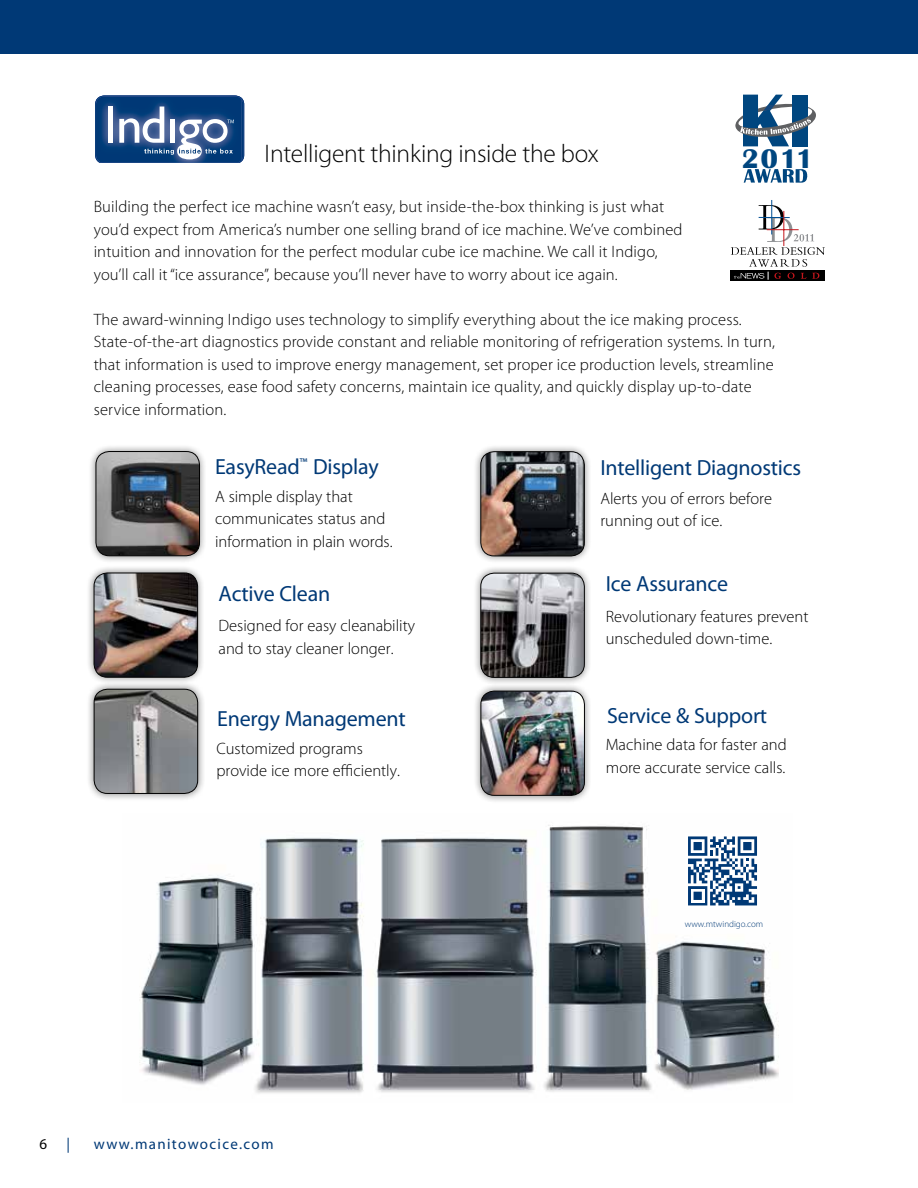
<style>
.page{position:relative;width:918px;height:1188px;background:#fff}
.page>*{position:absolute;margin:0;border:0;box-sizing:border-box;transform-origin:0 0}
.t1{font:700 27.9px "Britannic";color:#00467f}
.t2{font:300 25.5px "Myriad Pro";letter-spacing:-.01em;color:#000}
.t3{font:21.9px "Myriad Pro";letter-spacing:-.01em;color:#003976}
.t4{font:300 16.5px/22.5px "Myriad Pro";letter-spacing:.01em;color:#000}
.t5{font:15px "Myriad";letter-spacing:.09em;color:#003976}
.t6{font:15px "Myriad";color:#000}
.t7{font:300 9px "Myriad Pro";color:#003976}
.s1{color:#003976}
</style>
<div class="page">
<img style="left:139px;top:825px;width:640px;height:269px">
<div style="left:88px;top:443px;width:120px;height:121px;background:#000;opacity:.48"></div>
<img style="left:96px;top:452px;width:104px;height:104px">
<div style="left:96px;top:451px;width:104px;height:105px;border:1px solid #000;border-radius:13px"></div>
<div style="left:473px;top:444px;width:120px;height:120px;background:#000;opacity:.48"></div>
<img style="left:481px;top:452px;width:103px;height:104px">
<div style="left:480px;top:451px;width:105px;height:105px;border:1px solid #000;border-radius:13px"></div>
<div style="left:86px;top:565px;width:120px;height:120px;background:#000;opacity:.48"></div>
<img style="left:94px;top:573px;width:104px;height:104px">
<div style="left:94px;top:573px;width:104px;height:105px;border:1px solid #000;border-radius:13px"></div>
<div style="left:473px;top:565px;width:120px;height:120px;background:#000;opacity:.48"></div>
<img style="left:481px;top:573px;width:103px;height:104px">
<div style="left:480px;top:573px;width:105px;height:105px;border:1px solid #000;border-radius:13px"></div>
<div style="left:86px;top:681px;width:120px;height:120px;background:#000;opacity:.48"></div>
<img style="left:94px;top:689px;width:104px;height:104px">
<div style="left:94px;top:689px;width:104px;height:105px;border:1px solid #000;border-radius:13px"></div>
<div style="left:473px;top:683px;width:120px;height:120px;background:#000;opacity:.48"></div>
<img style="left:481px;top:691px;width:103px;height:104px">
<div style="left:481px;top:691px;width:104px;height:105px;border:1px solid #000;border-radius:13px"></div>
<svg style="left:744px;top:169px;width:64px;height:14px"></svg>
<svg style="left:735px;top:95px;width:81px;height:51px"></svg>
<hr style="left:771px;top:200px;width:1px;height:34px;background:#004f93">
<div style="left:731px;top:271px;width:94px;height:10px;background:#000"></div>
<svg style="left:731px;top:205px;width:94px;height:75px"></svg>
<svg style="left:95px;top:95px;width:149px;height:68px;background:#426898"></svg>
<div style="left:685px;top:834px;width:75px;height:74px;background:#fff"></div>
<svg style="left:688px;top:836px;width:69px;height:69px"></svg>
<div style="left:0;top:0;width:918px;height:54px;background:#003976"></div>
<h2 class="t2" style="left:265px;top:139px;width:336px">Intelligent thinking inside the box</h2>
<h1 class="t1" style="left:742px;top:143px;width:73px">2011</h1>
<p class="t4" style="left:94px;top:196px;width:590px">Building the perfect ice machine wasn’t easy, but inside-the-box thinking is just what you’d expect from America’s number one selling brand of ice machine. We’ve combined intuition and innovation for the perfect modular cube ice machine. We call it Indigo, you’ll call it “ice assurance”, because you’ll never have to worry about ice again.</p>
<p class="t4" style="left:94px;top:308px;width:683px">The award-winning Indigo uses technology to simplify everything about the ice making process.<br>State-of-the-art diagnostics provide constant and reliable monitoring of refrigeration systems. In turn, that information is used to improve energy management, set proper ice production levels, streamline cleaning processes, ease food safety concerns, maintain ice quality, and quickly display up-to-date service information.</p>
<h3 class="t3" style="left:215px;top:453px;width:165px">EasyRead<sup>™</sup> Display</h3>
<p class="t4" style="left:215px;top:485px;width:179px">A simple display that communicates status and information in plain words.</p>
<h3 class="t3" style="left:219px;top:580px;width:113px">Active Clean</h3>
<p class="t4" style="left:219px;top:615px;width:198px">Designed for easy cleanability and to stay cleaner longer.</p>
<h3 class="t3" style="left:217px;top:705px;width:190px">Energy Management</h3>
<p class="t4" style="left:216px;top:737px;width:185px">Customized programs provide ice more efficiently.</p>
<p class="t6" style="left:40px;top:1137px;width:32px">6 <span class="s1">|</span></p>
<p class="t5" style="left:94px;top:1137px;width:181px">www.manitowocice.com</p>
<h3 class="t3" style="left:600px;top:454px;width:202px">Intelligent Diagnostics</h3>
<p class="t4" style="left:600px;top:487px;width:173px">Alerts you of errors before running out of ice.</p>
<h3 class="t3" style="left:606px;top:571px;width:124px">Ice Assurance</h3>
<p class="t4" style="left:606px;top:605px;width:204px">Revolutionary features prevent unscheduled down-time.</p>
<h3 class="t3" style="left:607px;top:702px;width:161px">Service &amp; Support</h3>
<p class="t4" style="left:606px;top:734px;width:182px">Machine data for faster and more accurate service calls.</p>
<p class="t7" style="left:685px;top:919px;width:80px">www.mtwindigo.com</p>
</div>
